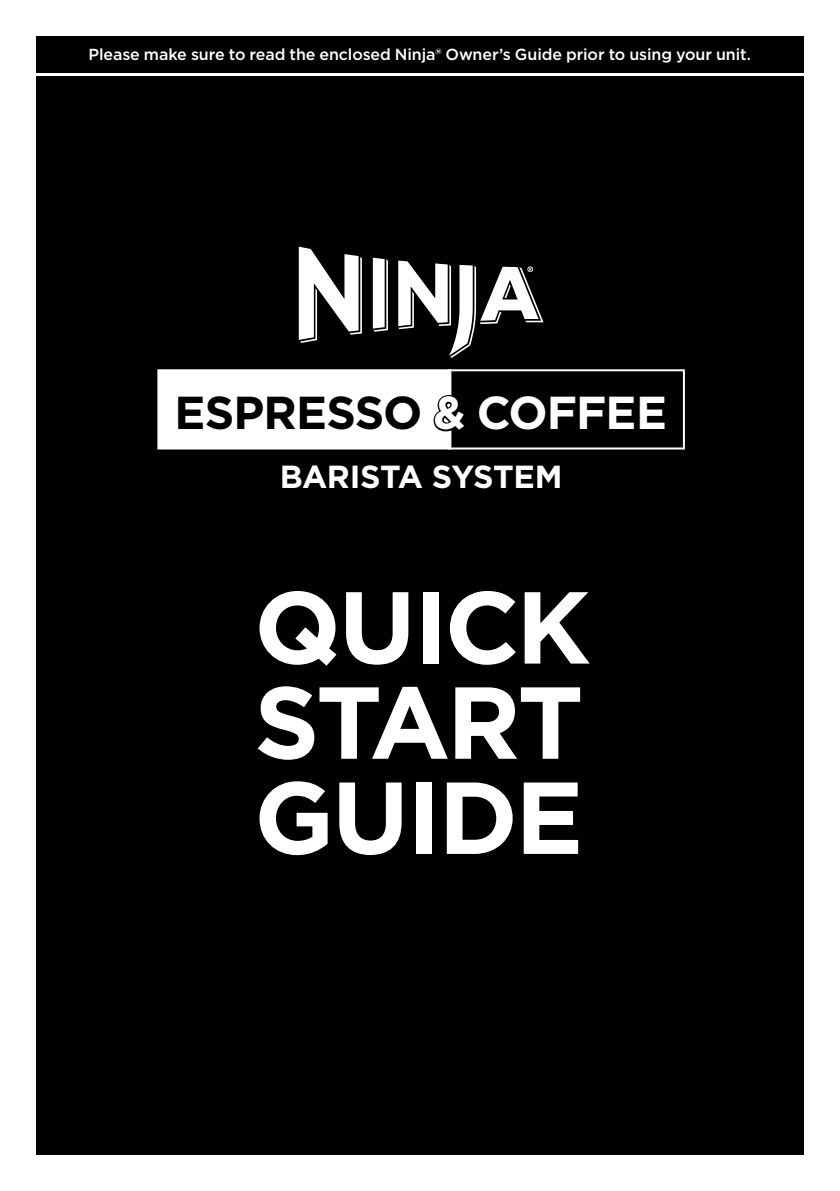
<style>
.page{position:relative;width:840px;height:1191px;background:#fff}
.page>*{position:absolute;margin:0;border:0;box-sizing:border-box;transform-origin:0 0}
.t1{font:700 102px/95.2px "Gotham";letter-spacing:-.03em;color:#fff;text-align:justify}
.t2{font:700 46.2px "Gotham";letter-spacing:-.02em;color:#000}
.t3{font:700 32px "Gotham";letter-spacing:-.015em;color:#fff}
.t4{font:500 16px "Gotham";letter-spacing:-.01em;color:#fff}
.s1{color:#fff}
</style>
<div class="page">
<div style="left:36px;top:77px;width:767px;height:1078px;background:#000"></div>
<div style="left:36px;top:36px;width:767px;height:36px;background:#000"></div>
<div style="left:157px;top:369px;width:294px;height:80px;background:#fff;border:2px solid #fff"></div>
<svg style="left:433px;top:369px;width:252px;height:81px"></svg>
<svg style="left:298px;top:247px;width:63px;height:96px"></svg>
<svg style="left:372px;top:258px;width:16px;height:74px"></svg>
<svg style="left:398px;top:260px;width:145px;height:98px"></svg>
<p class="t4" style="left:89px;top:44px;width:663px">Please make sure to read the enclosed Ninja® Owner’s Guide prior to using your unit.</p>
<h2 class="t2" style="left:174px;top:382px;width:493px">ESPRESSO &amp; <span class="s1">COFFEE</span></h2>
<h3 class="t3" style="left:279px;top:456px;width:284px">BARISTA SYSTEM</h3>
<h1 class="t1" style="left:254px;top:579px;width:338px">QUICK START GUIDE</h1>
</div>
